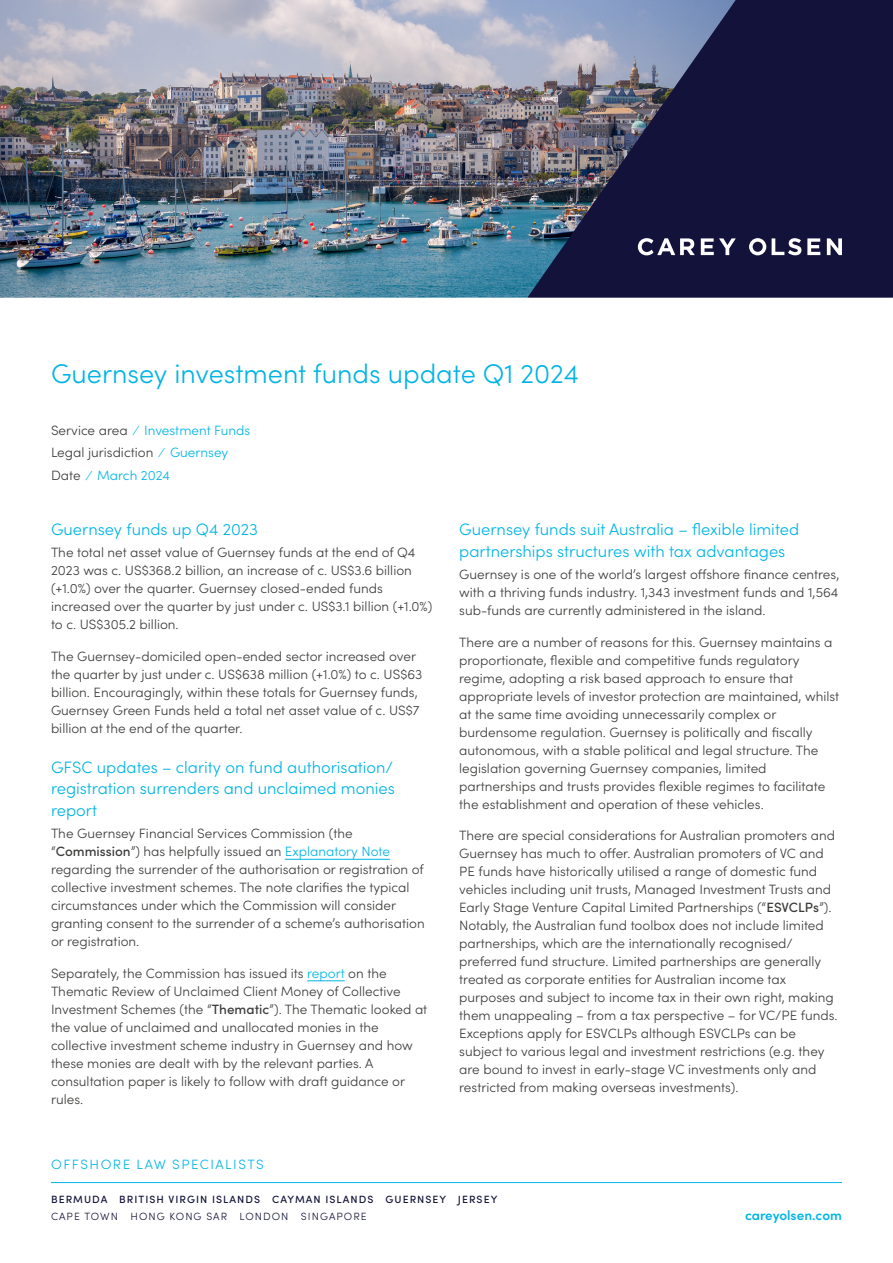
<style>
.page{position:relative;width:893px;height:1263px;background:#fff}
.page>*{position:absolute;margin:0;border:0;box-sizing:border-box;transform-origin:0 0}
.t1{font:300 27px "Sofia Pro";color:#00b4e5}
.t2{font:300 16.5px/21.6px "Sofia Pro";color:#00b4e5;text-align:justify}
.t3{font:300 13.5px/18px "Sofia Pro";color:#3c3c3b}
.t4{font:300 13.5px/22.5px "Sofia Pro";color:#00b4e5}
.t5{font:300 13.5px "Sofia Pro";letter-spacing:.11em;color:#00b4e5}
.t6{font:600 13.5px "Sofia Pro";color:#00b4e5}
.t7{font:500 10.5px "Sofia Pro";letter-spacing:.1em;color:#13123a}
.t8{font:300 10.5px "Sofia Pro";letter-spacing:.1em;color:#13123a}
.s1{color:#3c3c3b}
.s2{font-weight:500}
.s3{color:#00b4e5}
</style>
<div class="page">
<hr style="left:285px;top:859px;width:105px;height:1px;background:#00b4e5">
<hr style="left:307px;top:980px;width:38px;height:1px;background:#00b4e5">
<hr style="left:51px;top:1182px;width:791px;height:1px;background:#00b4e5">
<img style="left:0;top:0;width:527px;height:298px">
<svg style="left:527px;top:0;width:366px;height:298px;background:#323456"></svg>
<svg style="left:701px;top:238px;width:35px;height:17px"></svg>
<svg style="left:772px;top:238px;width:29px;height:17px"></svg>
<svg style="left:807px;top:238px;width:13px;height:17px"></svg>
<svg style="left:827px;top:238px;width:15px;height:17px"></svg>
<svg style="left:749px;top:238px;width:17px;height:17px"></svg>
<svg style="left:638px;top:238px;width:57px;height:17px"></svg>
<h1 class="t1" style="left:51px;top:354px;width:529px">Guernsey investment funds update Q1 2024</h1>
<p class="t4" style="left:51px;top:418px;width:201px"><span class="s1">Service area</span> ⁄ Investment Funds<br><span class="s1">Legal jurisdiction</span> ⁄ Guernsey<br><span class="s1">Date</span> ⁄ March 2024</p>
<p class="t2" style="left:51px;top:517px;width:208px">Guernsey funds up Q4 2023</p>
<p class="t3" style="left:51px;top:543px;width:383px">The total net asset value of Guernsey funds at the end of Q4<br>2023 was c. US$368.2 billion, an increase of c. US$3.6 billion (+1.0%) over the quarter. Guernsey closed-ended funds increased over the quarter by just under c. US$3.1 billion (+1.0%) to c. US$305.2 billion.</p>
<p class="t3" style="left:51px;top:646px;width:373px">The Guernsey-domiciled open-ended sector increased over the quarter by just under c. US$638 million (+1.0%) to c. US$63 billion. Encouragingly, within these totals for Guernsey funds, Guernsey Green Funds held a total net asset value of c. US$7 billion at the end of the quarter.</p>
<p class="t2" style="left:51px;top:755px;width:345px">GFSC updates – clarity on fund authorisation/ registration surrenders and unclaimed monies report</p>
<p class="t3" style="left:51px;top:824px;width:375px">The Guernsey Financial Services Commission (the “<span class="s2">Commission</span>”) has helpfully issued an <span class="s3">Explanatory Note </span>regarding the surrender of the authorisation or registration of collective investment schemes. The note clarifies the typical circumstances under which the Commission will consider granting consent to the surrender of a scheme’s authorisation or registration.</p>
<p class="t3" style="left:51px;top:963px;width:378px">Separately, the Commission has issued its <span class="s3">report</span> on the Thematic Review of Unclaimed Client Money of Collective Investment Schemes (the “<span class="s2">Thematic</span>”). The Thematic looked at the value of unclaimed and unallocated monies in the collective investment scheme industry in Guernsey and how these monies are dealt with by the relevant parties. A consultation paper is likely to follow with draft guidance or rules.</p>
<p class="t2" style="left:459px;top:517px;width:341px">Guernsey funds suit Australia – flexible limited partnerships structures with tax advantages</p>
<p class="t3" style="left:459px;top:565px;width:382px;text-align:justify">Guernsey is one of the world’s largest offshore finance centres, with a thriving funds industry. 1,343 investment funds and 1,564 sub-funds are currently administered in the island.</p>
<p class="t3" style="left:459px;top:632px;width:381px">There are a number of reasons for this. Guernsey maintains a proportionate, flexible and competitive funds regulatory regime, adopting a risk based approach to ensure that appropriate levels of investor protection are maintained, whilst at the same time avoiding unnecessarily complex or burdensome regulation. Guernsey is politically and fiscally autonomous, with a stable political and legal structure. The legislation governing Guernsey companies, limited partnerships and trusts provides flexible regimes to facilitate the establishment and operation of these vehicles.</p>
<p class="t3" style="left:459px;top:825px;width:380px">There are special considerations for Australian promoters and Guernsey has much to offer. Australian promoters of VC and PE funds have historically utilised a range of domestic fund vehicles including unit trusts, Managed Investment Trusts and Early Stage Venture Capital Limited Partnerships (“<span class="s2">ESVCLPs</span>”).<br>Notably, the Australian fund toolbox does not include limited partnerships, which are the internationally recognised/ preferred fund structure. Limited partnerships are generally treated as corporate entities for Australian income tax purposes and subject to income tax in their own right, making them unappealing – from a tax perspective – for VC/PE funds.<br>Exceptions apply for ESVCLPs although ESVCLPs can be subject to various legal and investment restrictions (e.g. they are bound to invest in early-stage VC investments only and restricted from making overseas investments).</p>
<p class="t5" style="left:51px;top:1155px;width:214px">OFFSHORE LAW SPECIALISTS</p>
<p class="t7" style="left:51px;top:1191px;width:448px">BERMUDA BRITISH VIRGIN ISLANDS CAYMAN ISLANDS GUERNSEY JERSEY</p>
<p class="t8" style="left:51px;top:1209px;width:317px">CAPE TOWN HONG KONG SAR LONDON SINGAPORE</p>
<p class="t6" style="left:745px;top:1205px;width:98px">careyolsen.com</p>
</div>
